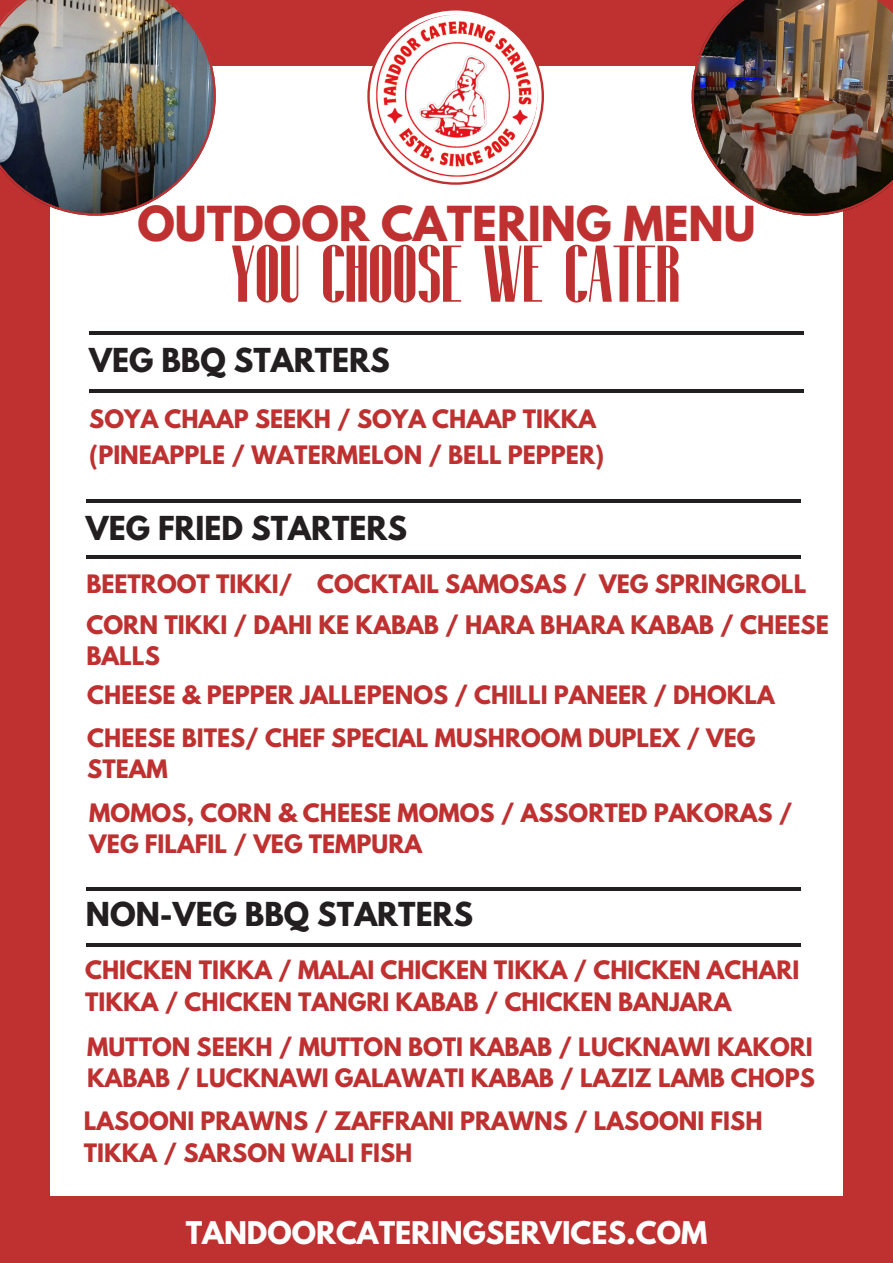
<style>
.page{position:relative;width:893px;height:1263px;background:#bf3131}
.page>*{position:absolute;margin:0;border:0;box-sizing:border-box;transform-origin:0 0}
.t1{font:700 82.43px "Fontuna";color:#bf3131}
.t2{font:700 42.75px "League Spartan";color:#bf3131}
.t3{font:700 29.25px "League Spartan";color:#231f20}
.t4{font:700 27.75px "League Spartan";color:#fff}
.t5{font:700 22.65px/31.5px "League Spartan";color:#bf3131}
.t6{font:700 22.5px/31.5px "League Spartan";color:#bf3131}
</style>
<div class="page">
<div style="left:50px;top:66px;width:793px;height:1129px;background:#fff"></div>
<img style="left:0;top:0;width:216px;height:216px">
<img style="left:691px;top:0;width:202px;height:216px">
<svg style="left:367px;top:8px;width:177px;height:177px;fill:#bf3131"></svg>
<div style="left:370px;top:11px;width:171px;height:171px;background:#fff;border-radius:50%"></div>
<img style="left:374px;top:15px;width:163px;height:163px;border-radius:50%">
<hr style="left:89px;top:332px;width:715px;height:3px;background:#231f20">
<hr style="left:89px;top:389px;width:715px;height:3px;background:#231f20">
<hr style="left:86px;top:500px;width:714px;height:3px;background:#231f20">
<hr style="left:86px;top:555px;width:714px;height:4px;background:#231f20">
<hr style="left:86px;top:888px;width:714px;height:3px;background:#231f20">
<hr style="left:86px;top:943px;width:714px;height:3px;background:#231f20">
<p class="t2" style="left:137px;top:203px;width:619px">OUTDOOR CATERING MENU</p>
<p class="t1" style="left:231px;top:232px;width:450px">YOU CHOOSE WE CATER</p>
<p class="t3" style="left:89px;top:346px;width:302px">VEG BBQ STARTERS</p>
<p class="t6" style="left:89px;top:406px;width:508px">SOYA CHAAP SEEKH / SOYA CHAAP TIKKA</p>
<p class="t6" style="left:89px;top:442px;width:516px">(PINEAPPLE / WATERMELON / BELL PEPPER)</p>
<p class="t3" style="left:86px;top:514px;width:323px">VEG FRIED STARTERS</p>
<p class="t6" style="left:86px;top:571px;width:721px">BEETROOT TIKKI/ COCKTAIL SAMOSAS / VEG SPRINGROLL</p>
<p class="t5" style="left:86px;top:612px;width:744px">CORN TIKKI / DAHI KE KABAB / HARA BHARA KABAB / CHEESE<br>BALLS</p>
<h3 class="t6" style="left:87px;top:681px;width:689px">CHEESE &amp; PEPPER JALLEPENOS / CHILLI PANEER / DHOKLA</h3>
<p class="t6" style="left:87px;top:725px;width:670px">CHEESE BITES/ CHEF SPECIAL MUSHROOM DUPLEX / VEG<br>STEAM</p>
<p class="t6" style="left:89px;top:800px;width:704px">MOMOS, CORN &amp; CHEESE MOMOS / ASSORTED PAKORAS /<br>VEG FILAFIL / VEG TEMPURA</p>
<p class="t3" style="left:86px;top:900px;width:389px">NON-VEG BBQ STARTERS</p>
<p class="t6" style="left:85px;top:957px;width:715px">CHICKEN TIKKA / MALAI CHICKEN TIKKA / CHICKEN ACHARI<br>TIKKA / CHICKEN TANGRI KABAB / CHICKEN BANJARA</p>
<p class="t6" style="left:87px;top:1033px;width:729px">MUTTON SEEKH / MUTTON BOTI KABAB / LUCKNAWI KAKORI<br>KABAB / LUCKNAWI GALAWATI KABAB / LAZIZ LAMB CHOPS</p>
<h3 class="t6" style="left:84px;top:1108px;width:680px">LASOONI PRAWNS / ZAFFRANI PRAWNS / LASOONI FISH<br>TIKKA / SARSON WALI FISH</h3>
<h3 class="t4" style="left:186px;top:1219px;width:523px">TANDOORCATERINGSERVICES.COM</h3>
</div>
